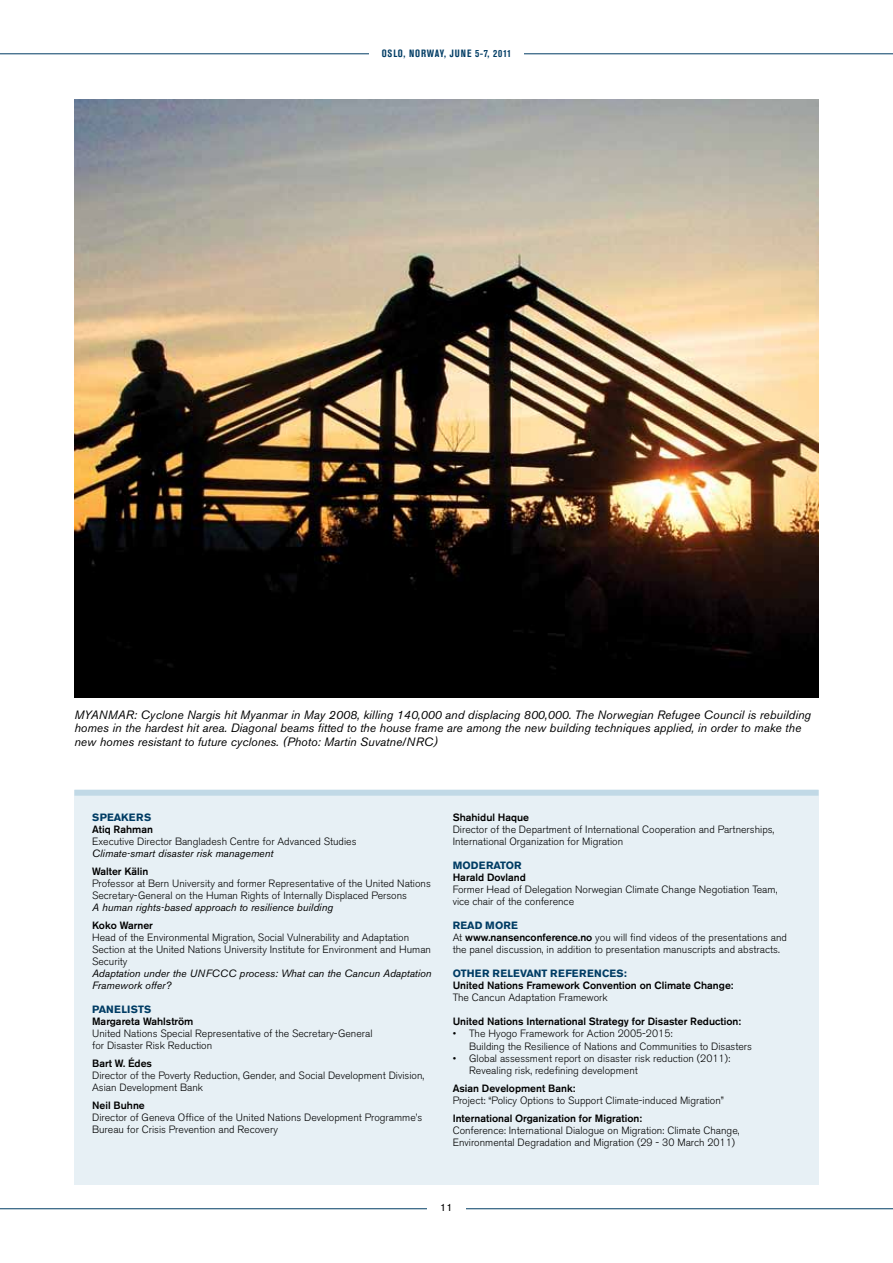
<style>
.page{position:relative;width:893px;height:1263px;background:#fff}
.page>*{position:absolute;margin:0;border:0;box-sizing:border-box;transform-origin:0 0}
.t1{font:italic 12px/13.5px "Akzidenz Grotesk BE";color:#000}
.t2{font:300 10.5px/12px "Akzidenz Grotesk BE";color:#000}
.t3{font:500 10.5px "Akzidenz Grotesk BE";color:#000}
.t4{font:italic 10.5px/12px "Akzidenz Grotesk BE";color:#000}
.t5{font:700 10.5px "Akzidenz Grotesk BE";letter-spacing:.01em;color:#003c64}
.t6{font:700 condensed 10.5px "Akzidenz Grotesk BE";letter-spacing:.085em;color:#003c64}
.t7{font:10.5px "Akzidenz Grotesk BE";color:#000}
.s1{font-weight:700;color:#003c64}
.s2{font-weight:500}
</style>
<div class="page">
<div style="left:74px;top:790px;width:745px;height:394px;background:#e7f0f5"></div>
<hr style="left:0;top:54px;width:893px;height:1px;background:#003c64">
<hr style="left:0;top:1208px;width:893px;height:1px;background:#003c64">
<div style="left:427px;top:1203px;width:39px;height:60px;background:#fff"></div>
<div style="left:369px;top:49px;width:155px;height:14px;background:#fff"></div>
<img style="left:74px;top:100px;width:745px;height:597px">
<div style="left:74px;top:790px;width:745px;height:6px;background:#c1d9e6"></div>
<p class="t6" style="left:382px;top:48px;width:131px">OSLO, NORWAY, JUNE 5-7, 2011</p>
<p class="t1" style="left:74px;top:708px;width:738px">MYANMAR: Cyclone Nargis hit Myanmar in May 2008, killing 140,000 and displacing 800,000. The Norwegian Refugee Council is rebuilding homes in the hardest hit area. Diagonal beams fitted to the house frame are among the new building techniques applied, in order to make the new homes resistant to future cyclones. (Photo: Martin Suvatne/NRC)</p>
<p class="t5" style="left:92px;top:811px;width:9px">SPEAKE</p>
<p class="t5" style="left:136px;top:811px;width:17px">RS</p>
<p class="t3" style="left:92px;top:823px;width:62px">Atiq Rahman</p>
<p class="t2" style="left:92px;top:835px;width:266px">Executive Director Bangladesh Centre for Advanced Studies</p>
<p class="t4" style="left:92px;top:847px;width:183px">Climate-smart disaster risk management</p>
<p class="t3" style="left:92px;top:865px;width:58px">Walter Kälin</p>
<p class="t2" style="left:92px;top:877px;width:340px">Professor at Bern University and former Representative of the United Nations<br>Secretary-General on the Human Rights of Internally Displaced Persons</p>
<p class="t4" style="left:92px;top:901px;width:242px">A human rights-based approach to resilience building</p>
<p class="t3" style="left:92px;top:919px;width:62px">Koko Warner</p>
<p class="t2" style="left:92px;top:931px;width:340px">Head of the Environmental Migration, Social Vulnerability and Adaptation<br>Section at the United Nations University Institute for Environment and Human<br>Security</p>
<p class="t4" style="left:92px;top:967px;width:341px">Adaptation under the UNFCCC process: What can the Cancun Adaptation<br>Framework offer?</p>
<p class="t5" style="left:92px;top:1003px;width:15px">PANE</p>
<p class="t5" style="left:121px;top:1003px;width:31px">LISTS</p>
<p class="t3" style="left:92px;top:1015px;width:103px">Margareta Wahlström</p>
<p class="t2" style="left:92px;top:1027px;width:282px">United Nations Special Representative of the Secretary-General for Disaster Risk Reduction</p>
<p class="t3" style="left:92px;top:1057px;width:61px">Bart W. Édes</p>
<p class="t2" style="left:92px;top:1069px;width:334px">Director of the Poverty Reduction, Gender, and Social Development Division,<br>Asian Development Bank</p>
<p class="t3" style="left:92px;top:1099px;width:54px">Neil Buhne</p>
<p class="t2" style="left:92px;top:1111px;width:332px">Director of Geneva Office of the United Nations Development Programme’s<br>Bureau for Crisis Prevention and Recovery</p>
<p class="t3" style="left:453px;top:811px;width:78px">Shahidul Haque</p>
<p class="t2" style="left:453px;top:824px;width:323px">Director of the Department of International Cooperation and Partnerships,<br>International Organization for Migration</p>
<p class="t5" style="left:453px;top:860px;width:70px">MODERATOR</p>
<p class="t3" style="left:453px;top:871px;width:75px">Harald Dovland</p>
<p class="t2" style="left:453px;top:884px;width:326px">Former Head of Delegation Norwegian Climate Change Negotiation Team, vice‐chair of the conference</p>
<p class="t5" style="left:453px;top:920px;width:9px">REA</p>
<p class="t2" style="left:453px;top:920px;width:336px;text-indent:22px"><span class="s1">D MORE<br></span>At <span class="s2">www.nansenconference.no</span> you will find videos of the presentations and the panel discussion, in addition to presentation manuscripts and abstracts.</p>
<p class="t5" style="left:453px;top:968px;width:9px">OTHE</p>
<p class="t5" style="left:482px;top:968px;width:53px">R RELEVANT</p>
<p class="t5" style="left:550px;top:968px;width:16px">REFE</p>
<p class="t5" style="left:579px;top:968px;width:16px">RENCE</p>
<p class="t5" style="left:617px;top:968px;width:12px">S:</p>
<p class="t3" style="left:453px;top:979px;width:282px">United Nations Framework Convention on Climate Change:</p>
<p class="t2" style="left:453px;top:992px;width:157px">The Cancun Adaptation Framework</p>
<p class="t3" style="left:453px;top:1015px;width:290px">United Nations International Strategy for Disaster Reduction:</p>
<p class="t2" style="left:469px;top:1028px;width:284px;text-indent:-16px">• The Hyogo Framework for Action 2005-2015:<br>Building the Resilience of Nations and Communities to Disasters</p>
<p class="t2" style="left:469px;top:1052px;width:262px;text-indent:-16px">• Global assessment report on disaster risk reduction (2011):<br>Revealing risk, redefining development</p>
<p class="t3" style="left:453px;top:1081px;width:124px">Asian Development Bank:</p>
<p class="t2" style="left:453px;top:1094px;width:273px">Project: “Policy Options to Support Climate-induced Migration”</p>
<p class="t3" style="left:453px;top:1111px;width:191px">International Organization for Migration:</p>
<p class="t2" style="left:453px;top:1124px;width:288px">Conference: International Dialogue on Migration: Climate Change,<br>Environmental Degradation and Migration (29 - 30 March 2011)</p>
<p class="t7" style="left:440px;top:1201px;width:14px">11</p>
</div>
